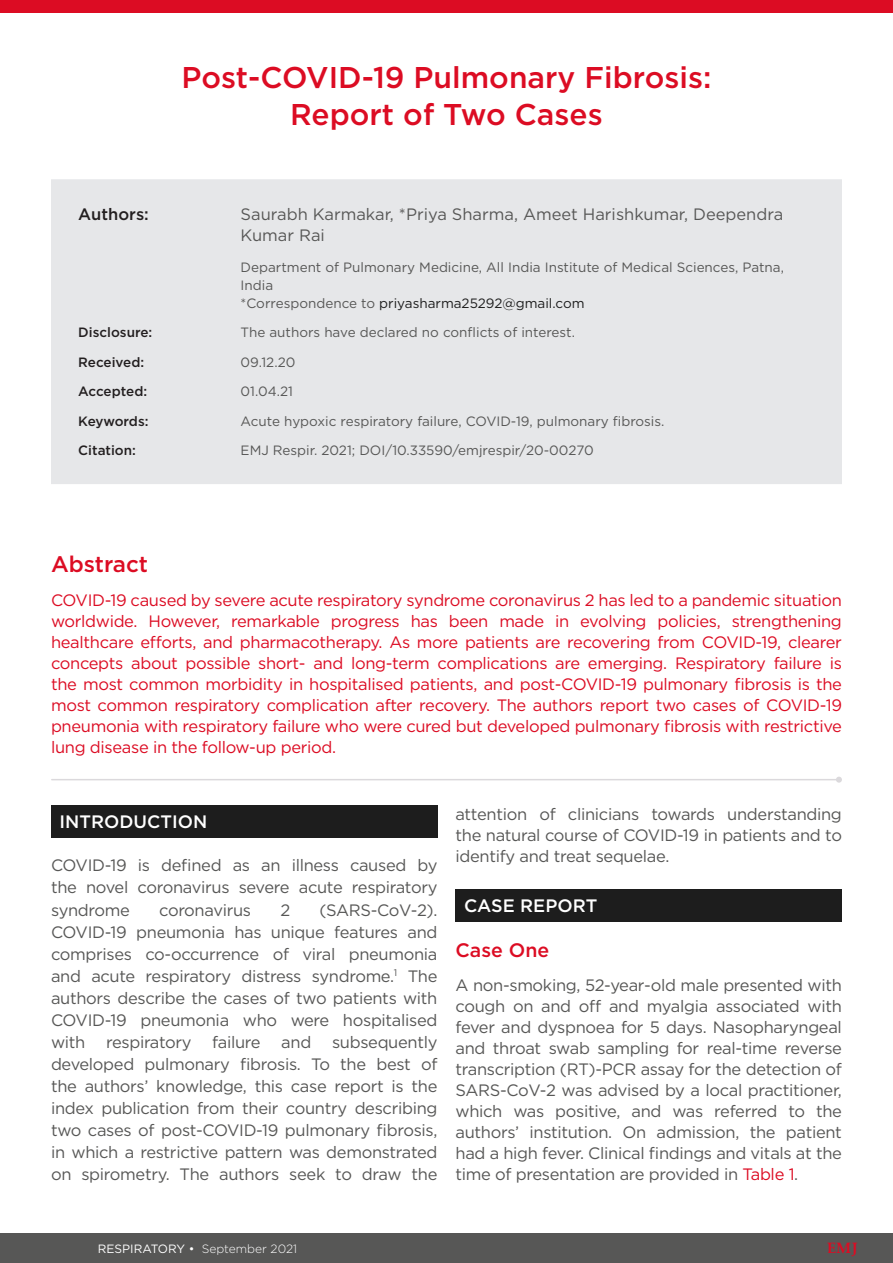
<style>
.page{position:relative;width:893px;height:1263px;background:#fff}
.page>*{position:absolute;margin:0;border:0;box-sizing:border-box;transform-origin:0 0}
.Symposium_Title{font:500 30px/37.5px "Gotham";color:#dc0c23;text-align:center}
.Meeting_Summary_Head{font:500 22.5px "Gotham";color:#dc0c23}
.H2__Heading_2{font:500 19.5px "Gotham";color:#dc0c23}
.H1__Heading_1{font:500 18px "Gotham";color:#fff}
.Body_Text__Justifica{font:16.5px/22px "Gotham";letter-spacing:-.02em;color:#575756;text-align:justify}
.Meeting_Summary_Body{font:16.5px/21px "Gotham";letter-spacing:-.02em;color:#dc0c23;text-align:justify}
.Body_Text__Justifica-2{font:16.5px/21px "Gotham";color:#575756}
.Article_Details__Aut{font:500 16.5px "Gotham";color:#231f20}
.t1{font:700 15px "Palatino Linotype";color:#dc0c23}
.Article_Details_Body{font:13.5px/18px "Gotham";color:#575756}
.Article_Details_Head{font:500 13.5px "Gotham";color:#231f20}
.t2{font:13.5px "Gotham";color:#1d1d1d}
.t3{font:300 12px "Gotham";color:#fff}
.s1{color:#575756}
.s2{color:#dc0c23}
.s3{font-weight:400}
</style>
<div class="page">
<div style="left:0;top:0;width:893px;height:13px;background:#dc0c23"></div>
<div style="left:0;top:1233px;width:893px;height:30px;background:#575756"></div>
<hr style="left:52px;top:779px;width:787px;height:1px;background:#dbd9dc">
<svg style="left:836px;top:777px;width:6px;height:6px"></svg>
<div style="left:51px;top:805px;width:386px;height:33px;background:#1d1d1d"></div>
<div style="left:455px;top:889px;width:387px;height:32px;background:#1d1d1d"></div>
<div style="left:51px;top:179px;width:791px;height:305px;background:#e6e7e9"></div>
<p class="Symposium_Title" style="left:182px;top:58px;width:531px">Post-COVID-19 Pulmonary Fibrosis:<br>Report of Two Cases</p>
<p class="Article_Details__Aut" style="left:78px;top:203px;width:72px">Authors:</p>
<p class="Body_Text__Justifica-2" style="left:241px;top:203px;width:544px">Saurabh Karmakar, *Priya Sharma, Ameet Harishkumar, Deependra<br>Kumar Rai</p>
<p class="Article_Details_Body" style="left:241px;top:257px;width:545px">Department of Pulmonary Medicine, All India Institute of Medical Sciences, Patna,<br>India</p>
<p class="t2" style="left:241px;top:294px;width:345px"><span class="s1">*Correspondence to</span> priyasharma25292@gmail.com</p>
<p class="Article_Details_Head" style="left:78px;top:323px;width:76px">Disclosure:</p>
<p class="Article_Details_Body" style="left:241px;top:323px;width:336px">The authors have declared no conflicts of interest.</p>
<p class="Article_Details_Head" style="left:78px;top:353px;width:67px">Received:</p>
<p class="Article_Details_Body" style="left:241px;top:353px;width:56px">09.12.20</p>
<p class="Article_Details_Head" style="left:78px;top:383px;width:70px">Accepted:</p>
<p class="Article_Details_Body" style="left:241px;top:382px;width:54px">01.04.21</p>
<p class="Article_Details_Head" style="left:78px;top:412px;width:72px">Keywords:</p>
<p class="Article_Details_Body" style="left:241px;top:412px;width:425px">Acute hypoxic respiratory failure, COVID-19, pulmonary fibrosis.</p>
<p class="Article_Details_Head" style="left:78px;top:442px;width:59px">Citation:</p>
<p class="Article_Details_Body" style="left:241px;top:441px;width:355px">EMJ Respir. 2021; DOI/10.33590/emjrespir/20-00270</p>
<p class="Meeting_Summary_Head" style="left:51px;top:549px;width:99px">Abstract</p>
<p class="Meeting_Summary_Body" style="left:51px;top:589px;width:792px">COVID-19 caused by severe acute respiratory syndrome coronavirus 2 has led to a pandemic situation worldwide. However, remarkable progress has been made in evolving policies, strengthening healthcare efforts, and pharmacotherapy. As more patients are recovering from COVID-19, clearer concepts about possible short- and long-term complications are emerging. Respiratory failure is the most common morbidity in hospitalised patients, and post-COVID-19 pulmonary fibrosis is the most common respiratory complication after recovery. The authors report two cases of COVID-19 pneumonia with respiratory failure who were cured but developed pulmonary fibrosis with restrictive lung disease in the follow-up period.</p>
<p class="H1__Heading_1" style="left:60px;top:810px;width:149px">INTRODUCTION</p>
<p class="Body_Text__Justifica" style="left:51px;top:854px;width:388px">COVID-19 is defined as an illness caused by the novel coronavirus severe acute respiratory syndrome</p>
<p class="Body_Text__Justifica" style="left:51px;top:898px;width:388px;text-indent:268px">(SARS-CoV-2).<br>COVID-19 pneumonia has unique features and comprises co-occurrence of viral pneumonia and acute respiratory distress syndrome.<sup>1</sup> The authors describe the cases of two patients with COVID-19 pneumonia who were hospitalised with</p>
<p class="Body_Text__Justifica" style="left:159px;top:898px;width:93px">coronavirus</p>
<p class="Body_Text__Justifica" style="left:280px;top:898px;width:11px">2</p>
<p class="Body_Text__Justifica" style="left:106px;top:1031px;width:87px">respiratory</p>
<p class="Body_Text__Justifica" style="left:212px;top:1031px;width:50px">failure</p>
<p class="Body_Text__Justifica" style="left:281px;top:1031px;width:32px">and</p>
<p class="Body_Text__Justifica" style="left:51px;top:1031px;width:388px;text-indent:281px">subsequently developed pulmonary fibrosis. To the best of the authors’ knowledge, this case report is the index publication from their country describing two cases of post-COVID-19 pulmonary fibrosis, in which a restrictive pattern was demonstrated on spirometry. The authors seek to draw the</p>
<p class="Body_Text__Justifica" style="left:455px;top:803px;width:388px;line-height:21px">attention of clinicians towards understanding the natural course of COVID-19 in patients and to identify and treat sequelae.</p>
<p class="H1__Heading_1" style="left:464px;top:893px;width:135px">CASE REPORT</p>
<p class="H2__Heading_2" style="left:455px;top:937px;width:95px">Case One</p>
<p class="Body_Text__Justifica" style="left:455px;top:974px;width:388px;line-height:21px">A non-smoking, 52-year-old male presented with cough on and off and myalgia associated with fever and dyspnoea for 5 days. Nasopharyngeal and throat swab sampling for real-time reverse transcription (RT)-PCR assay for the detection of SARS-CoV-2 was advised by a local practitioner, which was positive, and was referred to the authors’ institution. On admission, the patient had a high fever. Clinical findings and vitals at the time of presentation are provided in <span class="s2">Table 1</span>.</p>
<p class="t3" style="left:98px;top:1241px;width:201px"><span class="s3">RESPIRATORY •</span> September 2021</p>
<p class="t1" style="left:827px;top:1238px;width:32px">EMJ</p>
</div>
